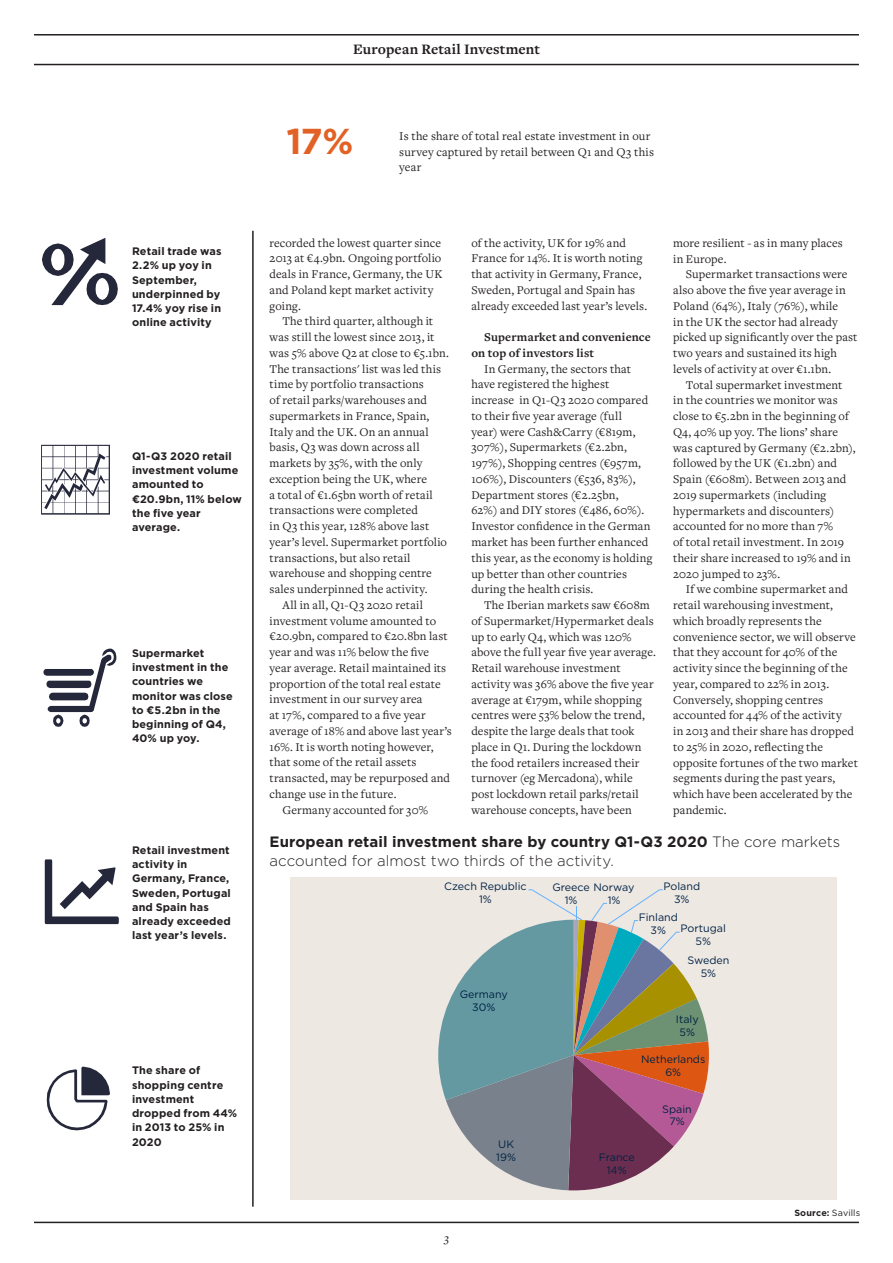
<style>
.page{position:relative;width:893px;height:1263px;background:#fff}
.page>*{position:absolute;margin:0;border:0;box-sizing:border-box;transform-origin:0 0}
.t1{font:700 36px "Gotham";color:#e26125}
.Spotlight_Box_Title{font:300 15px/19.5px "Gotham";letter-spacing:-.005em;color:#231f20}
.Spotlight_Page_2_Slu{font:700 15px "Freight Text Pro";letter-spacing:.01em;color:#231f20}
.Spotlight_Body_Freig{font:12.3px/15.8px "Freight Text Pro";letter-spacing:.01em;color:#231f20}
.Spotlight_Pullquote{font:12.3px/15.8px "Freight Text Pro";letter-spacing:.01em;color:#231f20}
.Spotlight_Body_Freig-2{font:700 12.3px/15.8px "Freight Text Pro";letter-spacing:.01em;color:#231f20}
.t2{font:italic 12px "Freight Text Pro";color:#231f20}
.Spotlight_Box_Body_L{font:700 10.8px/14.2px "Gotham";letter-spacing:.015em;color:#231f20}
.t3{font:10.65px/12.8px "Gotham";color:#024;text-align:center}
.Spotlight_Credit_Rig{font:700 9px "Gotham";letter-spacing:.02em;color:#231f20}
.s1{font-weight:700}
.s2{font-weight:400}
</style>
<div class="page">
<div style="left:290px;top:877px;width:547px;height:322px;background:#eee8e3"></div>
<svg style="left:438px;top:889px;width:271px;height:301px"></svg>
<svg style="left:41px;top:445px;width:69px;height:70px"></svg>
<svg style="left:43px;top:649px;width:73px;height:78px"></svg>
<svg style="left:45px;top:859px;width:74px;height:65px"></svg>
<svg style="left:47px;top:1066px;width:63px;height:64px"></svg>
<svg style="left:42px;top:238px;width:76px;height:67px"></svg>
<hr style="left:34px;top:64px;width:825px;height:1px;background:#231f20">
<hr style="left:34px;top:34px;width:825px;height:2px;background:#231f20">
<hr style="left:34px;top:1222px;width:825px;height:1px;background:#231f20">
<hr style="left:252px;top:231px;width:2px;height:975px;background:#231f20">
<p class="Spotlight_Page_2_Slu" style="left:353px;top:39px;width:188px">European Retail Investment</p>
<p class="Spotlight_Box_Body_L" style="left:132px;top:244px;width:91px">Retail trade was<br>2.2% up yoy in<br>September, underpinned by<br>17.4% yoy rise in online activity</p>
<p class="Spotlight_Box_Body_L" style="left:132px;top:449px;width:111px">Q1-Q3 2020 retail investment volume amounted to €20.9bn, 11% below the five year average.</p>
<p class="Spotlight_Box_Body_L" style="left:132px;top:646px;width:102px">Supermarket investment in the countries we monitor was close to €5.2bn in the beginning of Q4,<br>40% up yoy.</p>
<p class="Spotlight_Box_Body_L" style="left:132px;top:843px;width:100px">Retail investment activity in<br>Germany, France,<br>Sweden, Portugal and Spain has already exceeded last year’s levels.</p>
<p class="Spotlight_Box_Body_L" style="left:132px;top:1063px;width:107px">The share of shopping centre investment dropped from 44% in 2013 to 25% in<br>2020</p>
<p class="t1" style="left:287px;top:117px;width:68px">17%</p>
<p class="Spotlight_Pullquote" style="left:399px;top:128px;width:256px">Is the share of total real estate investment in our survey captured by retail between Q1 and Q3 this year</p>
<p class="Spotlight_Body_Freig" style="left:270px;top:234px;width:174px">recorded the lowest quarter since<br>2013 at €4.9bn. Ongoing portfolio deals in France, Germany, the UK and Poland kept market activity going.</p>
<p class="Spotlight_Body_Freig" style="left:270px;top:313px;width:181px;text-indent:13px">The third quarter, although it was still the lowest since 2013, it was 5% above Q2 at close to €5.1bn.<br>The transactions' list was led this time by portfolio transactions<br>of retail parks/warehouses and supermarkets in France, Spain,<br>Italy and the UK. On an annual basis, Q3 was down across all markets by 35%, with the only exception being the UK, where<br>a total of €1.65bn worth of retail transactions were completed<br>in Q3 this year, 128% above last year’s level. Supermarket portfolio transactions, but also retail warehouse and shopping centre sales underpinned the activity.</p>
<p class="Spotlight_Body_Freig" style="left:270px;top:597px;width:184px;text-indent:13px">All in all, Q1-Q3 2020 retail investment volume amounted to €20.9bn, compared to €20.8bn last year and was 11% below the five year average. Retail maintained its proportion of the total real estate investment in our survey area<br>at 17%, compared to a five year average of 18% and above last year’s<br>16%. It is worth noting however, that some of the retail assets transacted, may be repurposed and change use in the future.</p>
<p class="Spotlight_Body_Freig" style="left:282px;top:801px;width:147px">Germany accounted for 30%</p>
<p class="Spotlight_Body_Freig" style="left:471px;top:234px;width:177px">of the activity, UK for 19% and France for 14%. It is worth noting that activity in Germany, France, Sweden, Portugal and Spain has already exceeded last year’s levels.</p>
<p class="Spotlight_Body_Freig-2" style="left:471px;top:329px;width:181px;text-indent:13px">Supermarket and convenience on top of investors list</p>
<p class="Spotlight_Body_Freig" style="left:471px;top:360px;width:183px;text-indent:13px">In Germany, the sectors that have registered the highest increase in Q1-Q3 2020 compared to their five year average (full<br>year) were Cash&amp;Carry (€819m,<br>307%), Supermarkets (€2.2bn,<br>197%), Shopping centres (€957m,<br>106%), Discounters (€536, 83%),<br>Department stores (€2.25bn,<br>62%) and DIY stores (€486, 60%).<br>Investor confidence in the German market has been further enhanced this year, as the economy is holding up better than other countries during the health crisis.</p>
<p class="Spotlight_Body_Freig" style="left:471px;top:597px;width:186px;text-indent:13px">The Iberian markets saw €608m of Supermarket/Hypermarket deals up to early Q4, which was 120% above the full year five year average.<br>Retail warehouse investment activity was 36% above the five year average at €179m, while shopping centres were 53% below the trend, despite the large deals that took place in Q1. During the lockdown the food retailers increased their turnover (eg Mercadona), while post lockdown retail parks/retail warehouse concepts, have been</p>
<p class="Spotlight_Body_Freig" style="left:673px;top:234px;width:171px">more resilient - as in many places in Europe.</p>
<p class="Spotlight_Body_Freig" style="left:673px;top:266px;width:186px;text-indent:13px">Supermarket transactions were also above the five year average in Poland (64%), Italy (76%), while<br>in the UK the sector had already picked up significantly over the past two years and sustained its high levels of activity at over €1.1bn.</p>
<p class="Spotlight_Body_Freig" style="left:673px;top:376px;width:184px;text-indent:13px">Total supermarket investment<br>in the countries we monitor was close to €5.2bn in the beginning of<br>Q4, 40% up yoy. The lions’ share was captured by Germany (€2.2bn), followed by the UK (€1.2bn) and<br>Spain (€608m). Between 2013 and<br>2019 supermarkets (including hypermarkets and discounters) accounted for no more than 7%<br>of total retail investment. In 2019 their share increased to 19% and in<br>2020 jumped to 23%.</p>
<p class="Spotlight_Body_Freig" style="left:673px;top:581px;width:186px;text-indent:13px">If we combine supermarket and retail warehousing investment, which broadly represents the convenience sector, we will observe that they account for 40% of the activity since the beginning of the year, compared to 22% in 2013.<br>Conversely, shopping centres accounted for 44% of the activity<br>in 2013 and their share has dropped to 25% in 2020, reflecting the opposite fortunes of the two market segments during the past years, which have been accelerated by the pandemic.</p>
<p class="Spotlight_Box_Title" style="left:270px;top:831px;width:572px"><span class="s1">European retail investment share by country Q1-Q3 2020</span> The core markets accounted for almost two thirds of the activity.</p>
<p class="t3" style="left:444px;top:879px;width:84px">Czech Republic<br>1%</p>
<p class="t3" style="left:460px;top:988px;width:50px">Germany<br>30%</p>
<p class="t2" style="left:444px;top:1230px;width:6px">3</p>
<p class="t3" style="left:496px;top:1137px;width:21px;text-align:left">UK<br>19%</p>
<p class="t3" style="left:663px;top:879px;width:38px">Poland<br>3%</p>
<p class="t3" style="left:639px;top:910px;width:41px">Finland<br>3%</p>
<p class="t3" style="left:565px;top:880px;width:71px;text-align:left;text-indent:-12px">Greece Norway<br>1%</p>
<p class="t3" style="left:608px;top:893px;width:14px">1%</p>
<p class="t3" style="left:681px;top:922px;width:47px">Portugal<br>5%</p>
<p class="t3" style="left:687px;top:954px;width:44px">Sweden<br>5%</p>
<p class="t3" style="left:676px;top:1013px;width:24px">Italy<br>5%</p>
<p class="t3" style="left:641px;top:1053px;width:66px">Netherlands<br>6%</p>
<p class="t3" style="left:662px;top:1102px;width:31px">Spain<br>7%</p>
<p class="t3" style="left:599px;top:1151px;width:38px">France<br>14%</p>
<p class="Spotlight_Credit_Rig" style="left:794px;top:1207px;width:67px">Source: <span class="s2">Savills</span></p>
</div>
